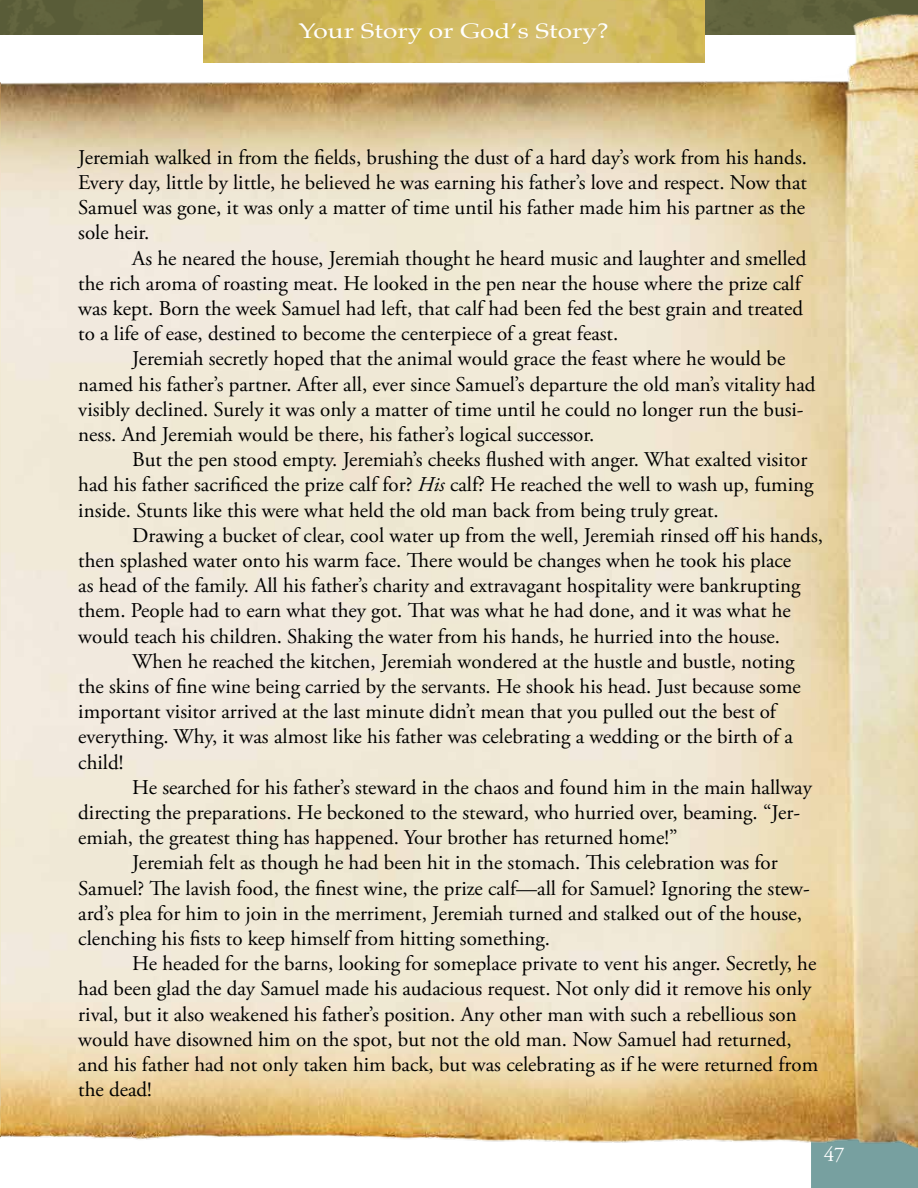
<style>
.page{position:relative;width:918px;height:1188px;background:#fff}
.page>*{position:absolute;margin:0;border:0;box-sizing:border-box;transform-origin:0 0}
.t1{font:21px/25.2px "Adobe Garamond Pro";color:#000}
.t2{font:21px "Palatino";color:#fff;scale:1.25 1}
.t3{font:21px "Adobe Garamond Pro";color:#fff}
.s1{font-style:italic}
</style>
<div class="page">
<img style="left:0;top:0;width:918px;height:1188px">
<p class="t2" style="left:298px;top:14px;width:250px">Your Story or God’s Story?</p>
<p class="t1" style="left:78px;top:145px;width:730px;text-align:justify">Jeremiah walked in from the fields, brushing the dust of a hard day’s work from his hands.<br>Every day, little by little, he believed he was earning his father’s love and respect. Now that Samuel was gone, it was only a matter of time until his father made him his partner as the sole heir.</p>
<p class="t1" style="left:78px;top:246px;width:730px;text-indent:54px">As he neared the house, Jeremiah thought he heard music and laughter and smelled the rich aroma of roasting meat. He looked in the pen near the house where the prize calf was kept. Born the week Samuel had left, that calf had been fed the best grain and treated to a life of ease, destined to become the centerpiece of a great feast.</p>
<p class="t1" style="left:78px;top:347px;width:739px;text-indent:54px">Jeremiah secretly hoped that the animal would grace the feast where he would be named his father’s partner. After all, ever since Samuel’s departure the old man’s vitality had visibly declined. Surely it was only a matter of time until he could no longer run the busi&shy;ness. And Jeremiah would be there, his father’s logical successor.</p>
<p class="t1" style="left:78px;top:448px;width:737px;text-indent:54px">But the pen stood empty. Jeremiah’s cheeks flushed with anger. What exalted visitor had his father sacrificed the prize calf for? <span class="s1">His</span> calf? He reached the well to wash up, fuming inside. Stunts like this were what held the old man back from being truly great.</p>
<p class="t1" style="left:78px;top:523px;width:746px;text-indent:54px">Drawing a bucket of clear, cool water up from the well, Jeremiah rinsed off his hands, then splashed water onto his warm face. There would be changes when he took his place<br>as head of the family. All his father’s charity and extravagant hospitality were bankrupting them. People had to earn what they got. That was what he had done, and it was what he would teach his children. Shaking the water from his hands, he hurried into the house.</p>
<p class="t1" style="left:78px;top:649px;width:724px;text-indent:54px">When he reached the kitchen, Jeremiah wondered at the hustle and bustle, noting the skins of fine wine being carried by the servants. He shook his head. Just because some important visitor arrived at the last minute didn’t mean that you pulled out the best of everything. Why, it was almost like his father was celebrating a wedding or the birth of a child!</p>
<p class="t1" style="left:132px;top:775px;width:681px">He searched for his father’s steward in the chaos and found him in the main hallway</p>
<p class="t1" style="left:78px;top:800px;width:723px">directing the preparations. He beckoned to the steward, who hurried over, beaming. “Jer-</p>
<p class="t1" style="left:78px;top:826px;width:601px">emiah, the greatest thing has happened. Your brother has returned home!”</p>
<p class="t1" style="left:132px;top:851px;width:647px">Jeremiah felt as though he had been hit in the stomach. This celebration was for</p>
<p class="t1" style="left:78px;top:876px;width:733px">Samuel? The lavish food, the finest wine, the prize calf—all for Samuel? Ignoring the stew-</p>
<p class="t1" style="left:78px;top:901px;width:725px">ard’s plea for him to join in the merriment, Jeremiah turned and stalked out of the house,</p>
<p class="t1" style="left:78px;top:926px;width:473px">clenching his fists to keep himself from hitting something.</p>
<p class="t1" style="left:132px;top:952px;width:686px">He headed for the barns, looking for someplace private to vent his anger. Secretly, he</p>
<p class="t1" style="left:78px;top:977px;width:735px">had been glad the day Samuel made his audacious request. Not only did it remove his only</p>
<p class="t1" style="left:78px;top:1002px;width:720px">rival, but it also weakened his father’s position. Any other man with such a rebellious son</p>
<p class="t1" style="left:78px;top:1027px;width:715px">would have disowned him on the spot, but not the old man. Now Samuel had returned,</p>
<p class="t1" style="left:78px;top:1052px;width:741px">and his father had not only taken him back, but was celebrating as if he were returned from</p>
<p class="t1" style="left:78px;top:1078px;width:75px">the dead!</p>
<p class="t3" style="left:824px;top:1142px;width:22px">47</p>
</div>
